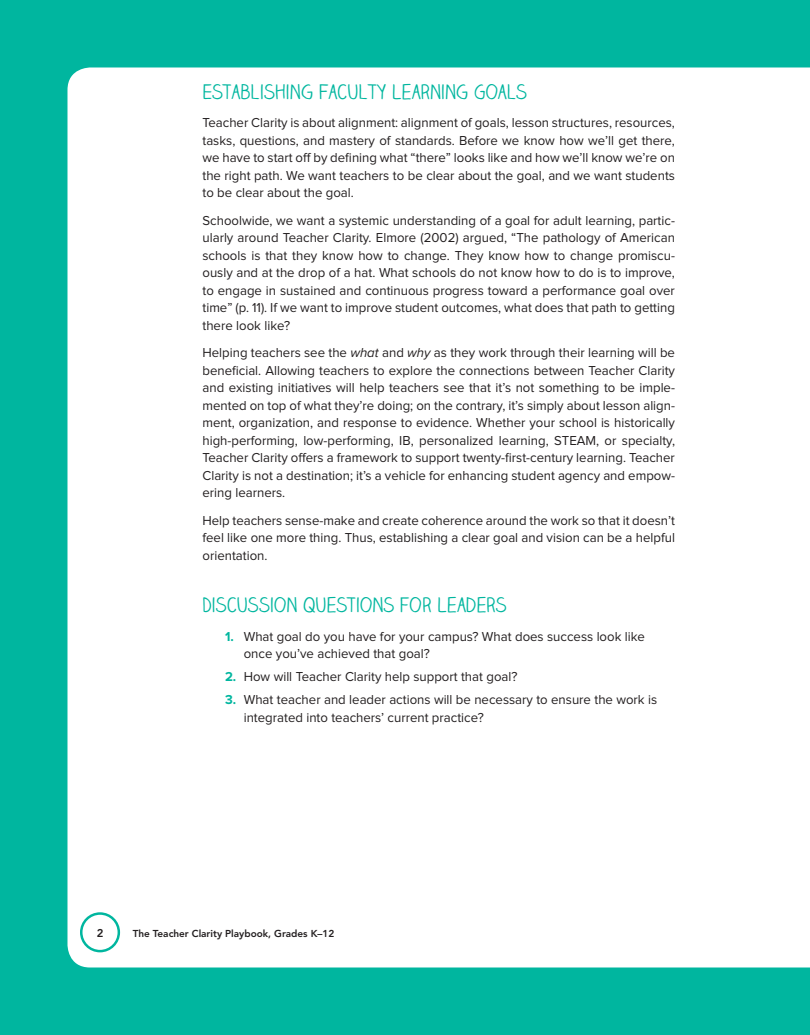
<style>
.page{position:relative;width:810px;height:1035px;background:#00b69f}
.page>*{position:absolute;margin:0;border:0;box-sizing:border-box;transform-origin:0 0}
.t1{font:20px "Claire Hand";letter-spacing:.01em;color:#00b69f}
.t2{font:13.5px/17.5px "Proxima Nova";color:#231f20;text-align:justify}
.t3{font:800 11.25px "Avenir LT Std";color:#231f20}
.t4{font:800 10px "Avenir LT Std";color:#231f20}
.s1{font-style:italic}
.s2{font-weight:700;color:#00b69f}
</style>
<div class="page">
<div style="left:68px;top:68px;width:742px;height:900px;background:#fff"></div>
<div style="left:80px;top:912px;width:40px;height:40px;border:2px solid #00b69f;border-radius:50%"></div>
<h1 class="t1" style="left:202px;top:79px;width:326px">ESTABLISHING FACULTY LEARNING GOALS</h1>
<p class="t2" style="left:202px;top:115px;width:474px">Teacher Clarity is about alignment: alignment of goals, lesson structures, resources, tasks, questions, and mastery of standards. Before we know how we’ll get there, we have to start off by defining what “there” looks like and how we’ll know we’re on the right path. We want teachers to be clear about the goal, and we want students to be clear about the goal.</p>
<p class="t2" style="left:202px;top:212px;width:474px">Schoolwide, we want a systemic understanding of a goal for adult learning, partic&shy;ularly around Teacher Clarity. Elmore (2002) argued, “The pathology of American schools is that they know how to change. They know how to change promiscu&shy;ously and at the drop of a hat. What schools do not know how to do is to improve, to engage in sustained and continuous progress toward a performance goal over time” (p. 11). If we want to improve student outcomes, what does that path to getting there look like?</p>
<p class="t2" style="left:202px;top:345px;width:474px">Helping teachers see the <span class="s1">what</span> and <span class="s1">why</span> as they work through their learning will be beneficial. Allowing teachers to explore the connections between Teacher Clarity and existing initiatives will help teachers see that it’s not something to be imple&shy;mented on top of what they’re doing; on the contrary, it’s simply about lesson align&shy;ment, organization, and response to evidence. Whether your school is historically high-performing, low-performing, IB, personalized learning, STEAM, or specialty, Teacher Clarity offers a framework to support twenty-first-century learning. Teacher Clarity is not a destination; it’s a vehicle for enhancing student agency and empow&shy;ering learners.</p>
<p class="t2" style="left:202px;top:512px;width:474px">Help teachers sense-make and create coherence around the work so that it doesn’t feel like one more thing. Thus, establishing a clear goal and vision can be a helpful orientation.</p>
<h1 class="t1" style="left:202px;top:592px;width:306px">DISCUSSION QUESTIONS FOR LEADERS</h1>
<p class="t2" style="left:244px;top:628px;width:403px;text-indent:-19px"><span class="s2">1.</span> What goal do you have for your campus? What does success look like once you’ve achieved that goal?</p>
<p class="t2" style="left:225px;top:668px;width:294px"><span class="s2">2.</span> How will Teacher Clarity help support that goal?</p>
<p class="t2" style="left:244px;top:692px;width:415px;text-indent:-19px"><span class="s2">3.</span> What teacher and leader actions will be necessary to ensure the work is integrated into teachers’ current practice?</p>
<p class="t3" style="left:97px;top:926px;width:8px">2</p>
<p class="t4" style="left:133px;top:927px;width:203px">The Teacher Clarity Playbook, Grades K–12</p>
</div>
